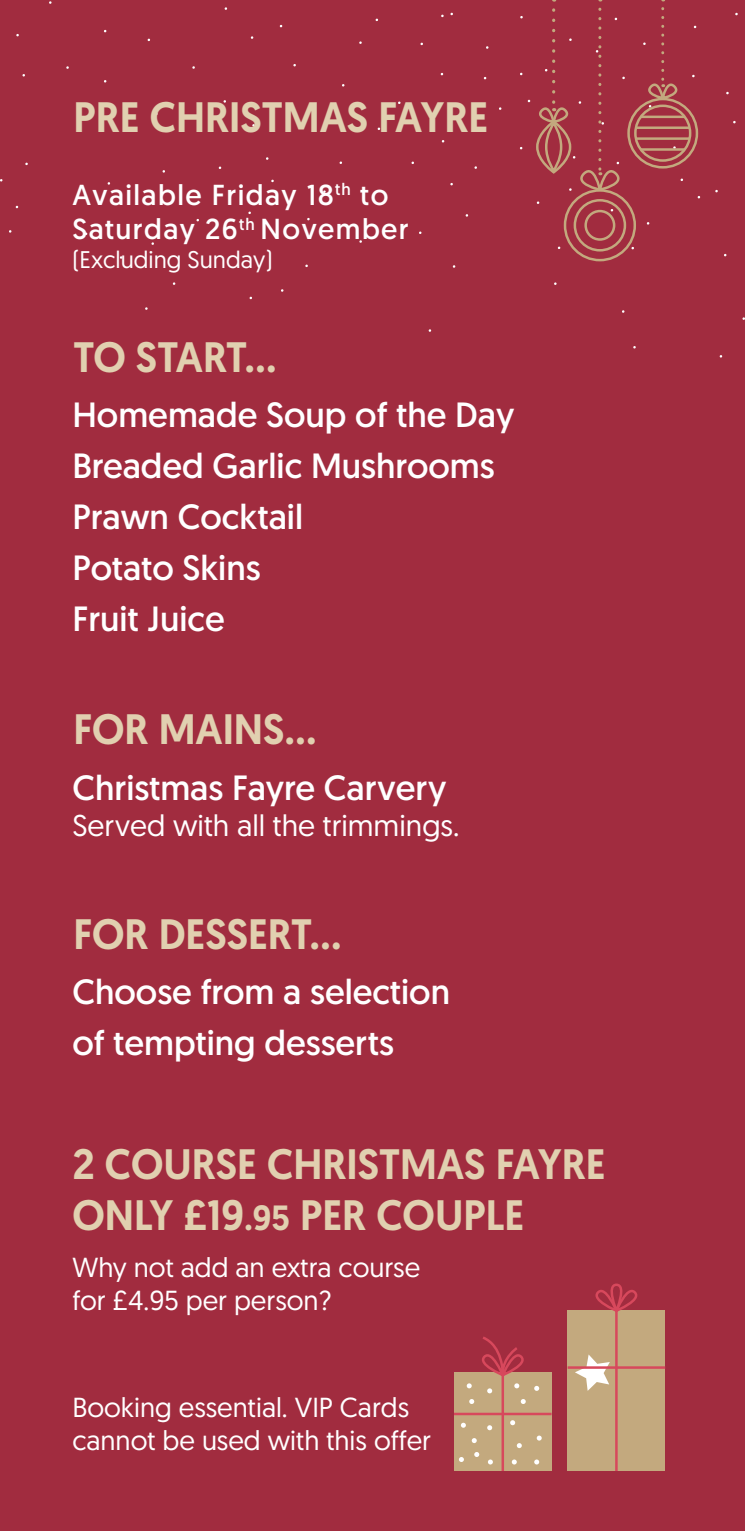
<style>
.page{position:relative;width:745px;height:1531px;background:#fff}
.page>*{position:absolute;margin:0;border:0;box-sizing:border-box;transform-origin:0 0}
.t1{font:500 42.5px/51px "Geomanist";color:#e1d0b0}
.t2{font:35px/50.8px "Geomanist";color:#fff}
.t3{font:30px "Geomanist";color:#fff}
.t4{font:28.75px/34.8px "Geomanist";letter-spacing:.05em;color:#fff}
.t5{font:27.5px/33px "Geomanist";color:#fff}
.t6{font:24px "Geomanist";color:#fff}
.s1{font-size:35px}
</style>
<div class="page">
<div style="left:0;top:0;width:744px;height:1531px;background:#a12c3f"></div>
<svg style="left:15px;top:205px;width:4px;height:4px"></svg>
<div style="left:567px;top:1311px;width:97px;height:160px;background:#c3a97e"></div>
<svg style="left:586px;top:1283px;width:59px;height:30px"></svg>
<svg style="left:575px;top:1354px;width:34px;height:37px"></svg>
<hr style="left:614px;top:1311px;width:3px;height:160px;background:#d7485c">
<hr style="left:567px;top:1366px;width:97px;height:3px;background:#d7485c">
<div style="left:453px;top:1372px;width:98px;height:99px;background:#c3a97e"></div>
<hr style="left:501px;top:1372px;width:2px;height:99px;background:#d7485c">
<hr style="left:453px;top:1412px;width:98px;height:3px;background:#d7485c">
<svg style="left:482px;top:1336px;width:42px;height:41px"></svg>
<svg style="left:534px;top:1386px;width:5px;height:5px"></svg>
<svg style="left:520px;top:1399px;width:5px;height:5px"></svg>
<svg style="left:514px;top:1383px;width:5px;height:5px"></svg>
<svg style="left:487px;top:1388px;width:5px;height:5px"></svg>
<svg style="left:469px;top:1399px;width:5px;height:5px"></svg>
<svg style="left:466px;top:1383px;width:5px;height:5px"></svg>
<svg style="left:461px;top:1422px;width:4px;height:5px"></svg>
<svg style="left:474px;top:1452px;width:5px;height:5px"></svg>
<svg style="left:487px;top:1425px;width:5px;height:5px"></svg>
<svg style="left:471px;top:1438px;width:5px;height:5px"></svg>
<svg style="left:459px;top:1457px;width:4px;height:5px"></svg>
<svg style="left:488px;top:1459px;width:4px;height:5px"></svg>
<svg style="left:510px;top:1420px;width:5px;height:5px"></svg>
<svg style="left:536px;top:1435px;width:5px;height:5px"></svg>
<svg style="left:516px;top:1443px;width:5px;height:5px"></svg>
<svg style="left:511px;top:1459px;width:5px;height:5px"></svg>
<svg style="left:534px;top:1459px;width:5px;height:5px"></svg>
<div style="left:563px;top:189px;width:72px;height:72px;border:2px solid #c3a97e;border-radius:50%"></div>
<div style="left:584px;top:210px;width:31px;height:31px;border:2px solid #c3a97e;border-radius:50%"></div>
<div style="left:573px;top:199px;width:52px;height:53px;border:2px solid #c3a97e;border-radius:50%"></div>
<svg style="left:520px;top:9px;width:108px;height:183px"></svg>
<div style="left:627px;top:98px;width:70px;height:71px;border:2px solid #c3a97e;border-radius:50%"></div>
<div style="left:633px;top:105px;width:58px;height:57px;border:2px solid #c3a97e;border-radius:50%"></div>
<hr style="left:640px;top:116px;width:44px;height:2px;background:#c3a97e">
<hr style="left:635px;top:126px;width:54px;height:3px;background:#c3a97e">
<hr style="left:635px;top:137px;width:54px;height:3px;background:#c3a97e">
<hr style="left:640px;top:148px;width:44px;height:3px;background:#c3a97e">
<svg style="left:639px;top:9px;width:46px;height:99px"></svg>
<p class="t1" style="left:74px;top:91px;width:416px">PRE CHRISTMAS FAYRE</p>
<p class="t4" style="left:72px;top:177px;width:337px">Available Friday 18<sup>th</sup> to<br>Saturday 26<sup>th</sup> November</p>
<p class="t6" style="left:72px;top:244px;width:201px">(Excluding Sunday)</p>
<p class="t1" style="left:74px;top:331px;width:204px">TO START…</p>
<p class="t2" style="left:72px;top:389px;width:443px">Homemade Soup of the Day<br>Breaded Garlic Mushrooms<br>Prawn Cocktail<br>Potato Skins<br>Fruit Juice</p>
<p class="t1" style="left:74px;top:703px;width:244px">FOR MAINS…</p>
<p class="t2" style="left:72px;top:761px;width:375px">Christmas Fayre Carvery</p>
<p class="t3" style="left:72px;top:805px;width:388px">Served with all the trimmings.</p>
<p class="t1" style="left:74px;top:908px;width:269px">FOR DESSERT…</p>
<p class="t2" style="left:72px;top:966px;width:379px">Choose from a selection of tempting desserts</p>
<p class="t1" style="left:72px;top:1138px;width:534px">2 COURSE CHRISTMAS FAYRE<br>ONLY £19<span class="s1">.95</span> PER COUPLE</p>
<p class="t5" style="left:72px;top:1250px;width:349px">Why not add an extra course for £4.95 per person?</p>
<p class="t5" style="left:72px;top:1390px;width:360px">Booking essential. VIP Cards cannot be used with this offer</p>
</div>
